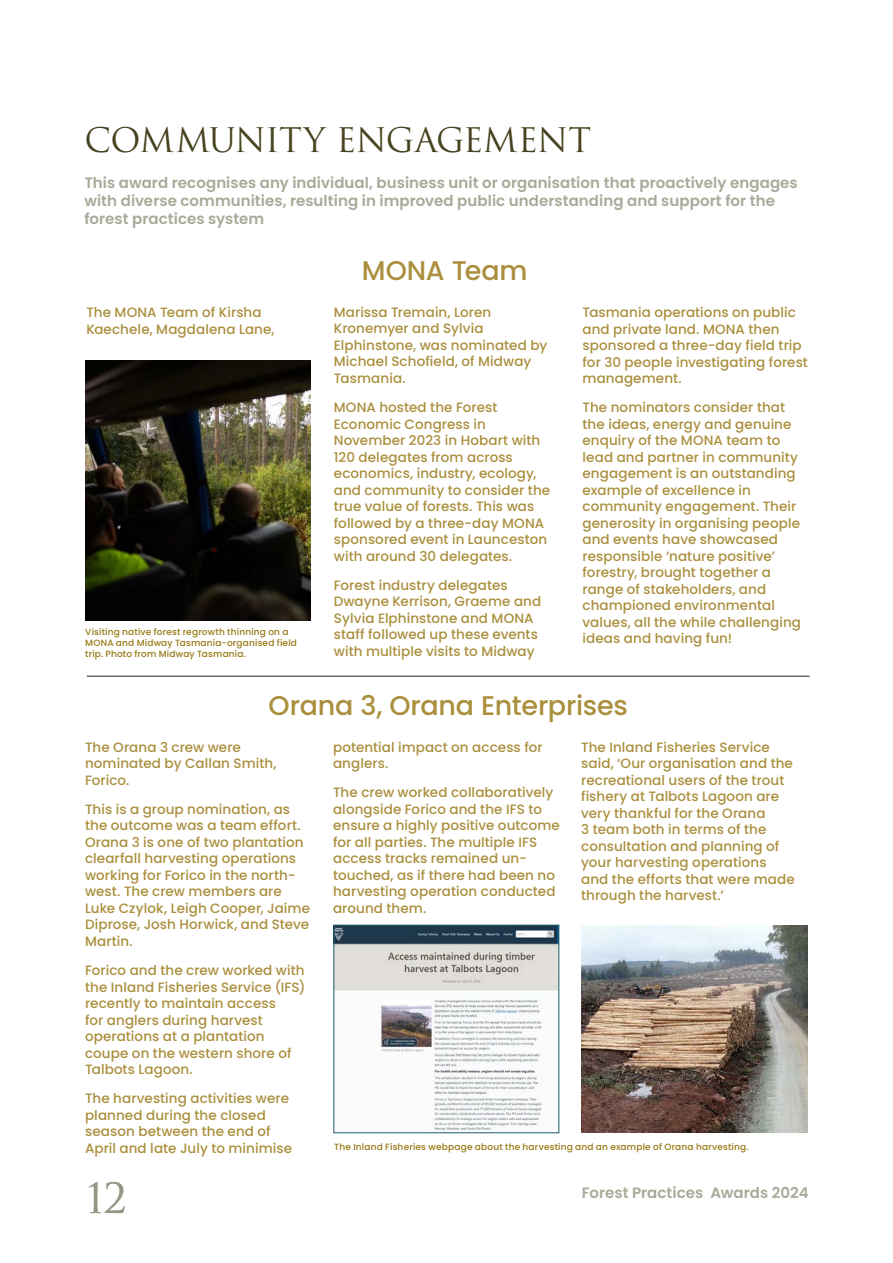
<style>
.page{position:relative;width:893px;height:1263px;background:#fff}
.page>*{position:absolute;margin:0;border:0;box-sizing:border-box;transform-origin:0 0}
.t1{font:40.5px "Trajan Pro 3";color:#979684}
.ArticleHeading{font:33px "Trajan Pro 3";letter-spacing:-.02em;color:#47421f}
.sub_header_1{font:500 27px "Poppins";letter-spacing:-.01em;color:#aa8f3d}
.ArticleHeading-2{font:600 15px/18px "Poppins";letter-spacing:.005em;color:#aaa999}
.Body_No_span{font:500 13.5px/16.5px "Poppins";letter-spacing:.005em;color:#aa8f3d}
.Picture_caption{font:500 9px/10.8px "Poppins";letter-spacing:.02em;color:#977914}
</style>
<div class="page">
<hr style="left:87px;top:676px;width:723px;height:1px;background:#231f20">
<img style="left:86px;top:361px;width:224px;height:260px">
<img style="left:581px;top:925px;width:227px;height:208px">
<img style="left:336px;top:927px;width:221px;height:204px">
<div style="left:334px;top:925px;width:225px;height:208px;border:1px solid #1c5d66"></div>
<p class="ArticleHeading" style="left:84px;top:118px;width:508px">COMMUNITY ENGAGEMENT</p>
<p class="ArticleHeading-2" style="left:84px;top:174px;width:715px">This award recognises any individual, business unit or organisation that proactively engages with diverse communities, resulting in improved public understanding and support for the forest practices system</p>
<p class="Body_No_span" style="left:86px;top:304px;width:190px">The MONA Team of Kirsha<br>Kaechele, Magdalena Lane,</p>
<p class="Picture_caption" style="left:85px;top:627px;width:213px">Visiting native forest regrowth thinning on a<br>MONA and Midway Tasmania-organised field trip. Photo from Midway Tasmania.</p>
<p class="sub_header_1" style="left:362px;top:255px;width:167px">MONA Team</p>
<p class="Body_No_span" style="left:334px;top:304px;width:215px">Marissa Tremain, Loren<br>Kronemyer and Sylvia<br>Elphinstone, was nominated by<br>Michael Schofield, of Midway<br>Tasmania.</p>
<p class="Body_No_span" style="left:334px;top:399px;width:218px">MONA hosted the Forest<br>Economic Congress in<br>November 2023 in Hobart with<br>120 delegates from across economics, industry, ecology, and community to consider the true value of forests. This was followed by a three-day MONA sponsored event in Launceston with around 30 delegates.</p>
<p class="Body_No_span" style="left:334px;top:577px;width:209px">Forest industry delegates<br>Dwayne Kerrison, Graeme and<br>Sylvia Elphinstone and MONA staff followed up these events with multiple visits to Midway</p>
<p class="Body_No_span" style="left:582px;top:304px;width:227px">Tasmania operations on public and private land. MONA then sponsored a three-day field trip for 30 people investigating forest management.</p>
<p class="Body_No_span" style="left:582px;top:399px;width:220px">The nominators consider that the ideas, energy and genuine enquiry of the MONA team to lead and partner in community engagement is an outstanding example of excellence in community engagement. Their generosity in organising people and events have showcased responsible ‘nature positive’ forestry, brought together a range of stakeholders, and championed environmental values, all the while challenging ideas and having fun!</p>
<p class="sub_header_1" style="left:269px;top:689px;width:361px">Orana 3, Orana Enterprises</p>
<p class="Body_No_span" style="left:85px;top:739px;width:193px">The Orana 3 crew were nominated by Callan Smith,<br>Forico.</p>
<p class="Body_No_span" style="left:85px;top:801px;width:227px">This is a group nomination, as the outcome was a team effort.<br>Orana 3 is one of two plantation clearfall harvesting operations working for Forico in the north&shy;west. The crew members are<br>Luke Czylok, Leigh Cooper, Jaime<br>Diprose, Josh Horwick, and Steve<br>Martin.</p>
<p class="Body_No_span" style="left:85px;top:962px;width:222px">Forico and the crew worked with the Inland Fisheries Service (IFS) recently to maintain access<br>for anglers during harvest operations at a plantation coupe on the western shore of<br>Talbots Lagoon.</p>
<p class="Body_No_span" style="left:85px;top:1090px;width:209px">The harvesting activities were planned during the closed season between the end of<br>April and late July to minimise</p>
<p class="Body_No_span" style="left:333px;top:739px;width:211px">potential impact on access for anglers.</p>
<p class="Body_No_span" style="left:333px;top:784px;width:228px">The crew worked collaboratively alongside Forico and the IFS to ensure a highly positive outcome for all parties. The multiple IFS access tracks remained un&shy;touched, as if there had been no harvesting operation conducted around them.</p>
<p class="Body_No_span" style="left:581px;top:739px;width:215px">The Inland Fisheries Service said, ‘Our organisation and the recreational users of the trout fishery at Talbots Lagoon are very thankful for the Orana<br>3 team both in terms of the consultation and planning of your harvesting operations and the efforts that were made through the harvest.’</p>
<p class="Picture_caption" style="left:334px;top:1141px;width:416px">The Inland Fisheries webpage about the harvesting and an example of Orana harvesting.</p>
<h1 class="t1" style="left:87px;top:1170px;width:41px">12</h1>
<p class="ArticleHeading-2" style="left:582px;top:1184px;width:228px">Forest Practices Awards 2024</p>
</div>
